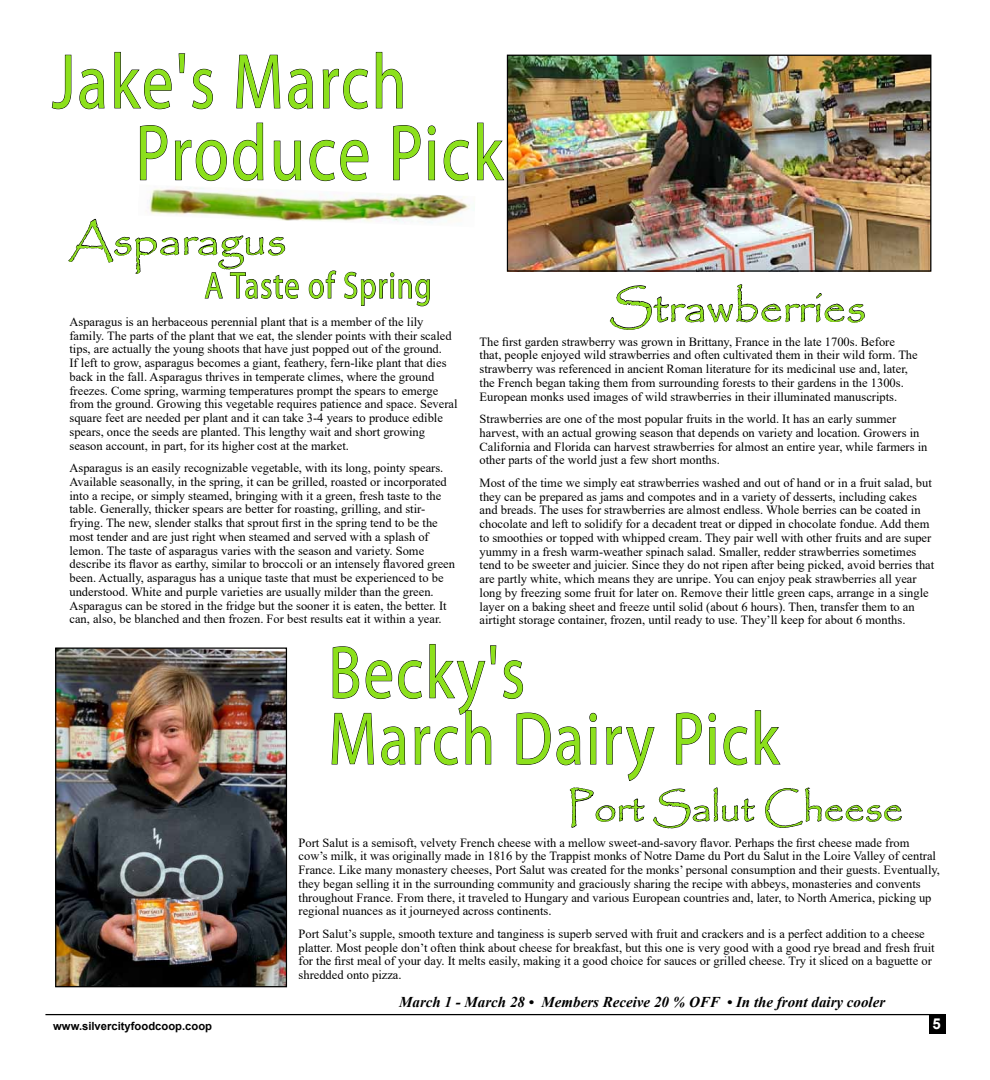
<style>
.page{position:relative;width:990px;height:1080px;background:#fff}
.page>*{position:absolute;margin:0;border:0;box-sizing:border-box;transform-origin:0 0}
.t1{font:79.75px "Myriad Pro";letter-spacing:.04em;color:#8ce01c;scale:.8 1}
.t2{font:78.12px "Myriad Pro";letter-spacing:.04em;color:#8ce01c;scale:.8 1}
.t3{font:75px/66.2px "Myriad Pro";letter-spacing:.04em;color:#8ce01c;scale:.8 1}
.t4{font:45px "Papyrus";color:#8ce01c}
.t5{font:40px "Papyrus";color:#8ce01c}
.t6{font:37.5px "Myriad Pro";letter-spacing:.04em;color:#8ce01c;scale:.8 1}
.t7{font:italic 700 15px "Times New Roman";color:#000}
.t8{font:700 15px "Arial";color:#fff}
.t9{font:12.5px/13.8px "Times New Roman";color:#000}
.t10{font:700 11.25px "Arial";color:#000}
</style>
<div class="page">
<hr style="left:45px;top:1014px;width:900px;height:1px;background:#000">
<div style="left:929px;top:1014px;width:16px;height:20px;background:#000"></div>
<svg style="left:52px;top:55px;width:20px;height:54px"></svg>
<svg style="left:79px;top:69px;width:26px;height:40px"></svg>
<svg style="left:114px;top:52px;width:58px;height:57px"></svg>
<svg style="left:178px;top:53px;width:7px;height:20px"></svg>
<svg style="left:192px;top:69px;width:21px;height:40px"></svg>
<svg style="left:236px;top:55px;width:44px;height:54px"></svg>
<svg style="left:288px;top:69px;width:25px;height:40px"></svg>
<svg style="left:323px;top:69px;width:45px;height:40px"></svg>
<svg style="left:376px;top:52px;width:27px;height:57px"></svg>
<svg style="left:140px;top:125px;width:28px;height:55px"></svg>
<svg style="left:175px;top:140px;width:52px;height:41px"></svg>
<svg style="left:234px;top:123px;width:30px;height:58px"></svg>
<svg style="left:274px;top:141px;width:27px;height:40px"></svg>
<svg style="left:309px;top:140px;width:60px;height:41px"></svg>
<svg style="left:393px;top:125px;width:28px;height:55px"></svg>
<svg style="left:428px;top:125px;width:8px;height:55px"></svg>
<svg style="left:444px;top:140px;width:25px;height:41px"></svg>
<svg style="left:477px;top:123px;width:30px;height:58px"></svg>
<svg style="left:503px;top:660px;width:20px;height:39px"></svg>
<svg style="left:331px;top:644px;width:165px;height:121px"></svg>
<svg style="left:516px;top:710px;width:386px;height:119px"></svg>
<svg style="left:610px;top:284px;width:255px;height:46px"></svg>
<svg style="left:68px;top:219px;width:231px;height:80px"></svg>
<svg style="left:309px;top:270px;width:27px;height:29px"></svg>
<svg style="left:344px;top:272px;width:86px;height:35px"></svg>
<img style="left:509px;top:57px;width:420px;height:213px">
<div style="left:507px;top:55px;width:424px;height:217px;border:1px solid #000"></div>
<img style="left:57px;top:649px;width:228px;height:336px">
<div style="left:55px;top:647px;width:232px;height:340px;border:1px solid #000"></div>
<img style="left:138px;top:187px;width:337px;height:40px">
<h2 class="t2" style="left:52px;top:34px;width:444px">Jake's March</h2>
<h1 class="t1" style="left:136px;top:104px;width:495px">Produce Picks</h1>
<h3 class="t4" style="left:69px;top:213px;width:219px">Asparagus</h3>
<h3 class="t6" style="left:205px;top:262px;width:285px">A Taste of Spring</h3>
<p class="t9" style="left:69px;top:314px;width:390px">Asparagus is an herbaceous perennial plant that is a member of the lily family. The parts of the plant that we eat, the slender points with their scaled tips, are actually the young shoots that have just popped out of the ground.<br>If left to grow, asparagus becomes a giant, feathery, fern-like plant that dies back in the fall. Asparagus thrives in temperate climes, where the ground freezes. Come spring, warming temperatures prompt the spears to emerge from the ground. Growing this vegetable requires patience and space. Several square feet are needed per plant and it can take 3-4 years to produce edible spears, once the seeds are planted. This lengthy wait and short growing season account, in part, for its higher cost at the market.</p>
<p class="t9" style="left:69px;top:461px;width:387px">Asparagus is an easily recognizable vegetable, with its long, pointy spears.<br>Available seasonally, in the spring, it can be grilled, roasted or incorporated into a recipe, or simply steamed, bringing with it a green, fresh taste to the table. Generally, thicker spears are better for roasting, grilling, and stir&shy;frying. The new, slender stalks that sprout first in the spring tend to be the most tender and are just right when steamed and served with a splash of lemon. The taste of asparagus varies with the season and variety. Some describe its flavor as earthy, similar to broccoli or an intensely flavored green been. Actually, asparagus has a unique taste that must be experienced to be understood. White and purple varieties are usually milder than the green.<br>Asparagus can be stored in the fridge but the sooner it is eaten, the better. It can, also, be blanched and then frozen. For best results eat it within a year.</p>
<h3 class="t4" style="left:610px;top:280px;width:258px">Strawberries</h3>
<p class="t9" style="left:480px;top:334px;width:440px">The first garden strawberry was grown in Brittany, France in the late 1700s. Before that, people enjoyed wild strawberries and often cultivated them in their wild form. The strawberry was referenced in ancient Roman literature for its medicinal use and, later, the French began taking them from surrounding forests to their gardens in the 1300s.<br>European monks used images of wild strawberries in their illuminated manuscripts.</p>
<p class="t9" style="left:480px;top:412px;width:449px">Strawberries are one of the most popular fruits in the world. It has an early summer harvest, with an actual growing season that depends on variety and location. Growers in California and Florida can harvest strawberries for almost an entire year, while farmers in other parts of the world just a few short months.</p>
<p class="t9" style="left:480px;top:475px;width:456px">Most of the time we simply eat strawberries washed and out of hand or in a fruit salad, but they can be prepared as jams and compotes and in a variety of desserts, including cakes and breads. The uses for strawberries are almost endless. Whole berries can be coated in chocolate and left to solidify for a decadent treat or dipped in chocolate fondue. Add them to smoothies or topped with whipped cream. They pair well with other fruits and are super yummy in a fresh warm-weather spinach salad. Smaller, redder strawberries sometimes tend to be sweeter and juicier. Since they do not ripen after being picked, avoid berries that are partly white, which means they are unripe. You can enjoy peak strawberries all year long by freezing some fruit for later on. Remove their little green caps, arrange in a single layer on a baking sheet and freeze until solid (about 6 hours). Then, transfer them to an airtight storage container, frozen, until ready to use. They’ll keep for about 6 months.</p>
<h3 class="t3" style="left:329px;top:638px;width:565px">Becky's<br>March Dairy Pick</h3>
<h3 class="t5" style="left:568px;top:784px;width:337px">Port Salut Cheese</h3>
<p class="t9" style="left:299px;top:835px;width:643px">Port Salut is a semisoft, velvety French cheese with a mellow sweet-and-savory flavor. Perhaps the first cheese made from cow’s milk, it was originally made in 1816 by the Trappist monks of Notre Dame du Port du Salut in the Loire Valley of central France. Like many monastery cheeses, Port Salut was created for the monks’ personal consumption and their guests. Eventually, they began selling it in the surrounding community and graciously sharing the recipe with abbeys, monasteries and convents throughout France. From there, it traveled to Hungary and various European countries and, later, to North America, picking up regional nuances as it journeyed across continents.</p>
<p class="t9" style="left:299px;top:926px;width:638px">Port Salut’s supple, smooth texture and tanginess is superb served with fruit and crackers and is a perfect addition to a cheese platter. Most people don’t often think about cheese for breakfast, but this one is very good with a good rye bread and fresh fruit for the first meal of your day. It melts easily, making it a good choice for sauces or grilled cheese. Try it sliced on a baguette or shredded onto pizza.</p>
<p class="t7" style="left:399px;top:992px;width:488px">March 1 - March 28 • Members Receive 20 % OFF • In the front dairy cooler</p>
<p class="t10" style="left:53px;top:1018px;width:160px">www.silvercityfoodcoop.coop</p>
<p class="t8" style="left:933px;top:1013px;width:10px">5</p>
</div>
